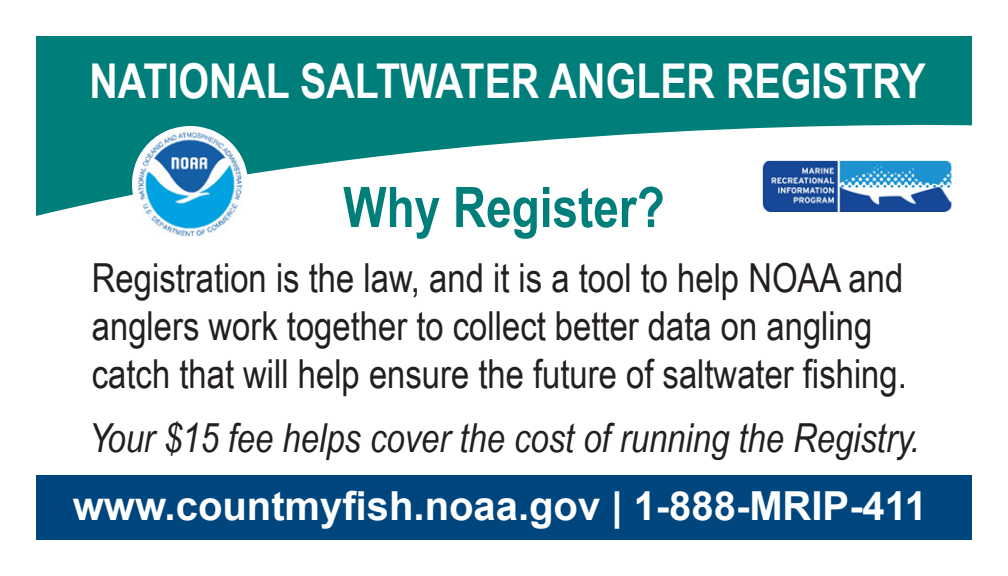
<style>
.page{position:relative;width:1008px;height:576px;background:#fff}
.page>*{position:absolute;margin:0;border:0;box-sizing:border-box;transform-origin:0 0}
.Box_Head{font:700 56px "Arial Narrow";color:#007e7a}
.Heading_1{font:700 48px "Arial Narrow";color:#fff}
.Box_text{font:40px/48px "Arial Narrow";color:#231f20}
.Box_text-2{font:italic 40px "Arial Narrow";color:#231f20}
.t1{font:700 40px "Arial";color:#fff}
</style>
<div class="page">
<svg style="left:36px;top:36px;width:936px;height:180px;fill:#007e7a"></svg>
<div style="left:132px;top:126px;width:116px;height:116px;background:#fff;border-radius:50%"></div>
<img style="left:136px;top:130px;width:108px;height:107px">
<div style="left:36px;top:475px;width:936px;height:65px;background:#00467e"></div>
<p class="Heading_1" style="left:90px;top:44px;width:838px">NATIONAL SALTWATER ANGLER REGISTRY</p>
<p class="Box_Head" style="left:343px;top:165px;width:323px">Why Register?</p>
<p class="Box_text" style="left:92px;top:252px;width:816px">Registration is the law, and it is a tool to help NOAA and anglers work together to collect better data on angling catch that will help ensure the future of saltwater fishing.</p>
<p class="Box_text-2" style="left:89px;top:410px;width:832px">Your $15 fee helps cover the cost of running the Registry.</p>
<p class="t1" style="left:73px;top:480px;width:856px">www.countmyfish.noaa.gov | 1-888-MRIP-411</p>
</div>
